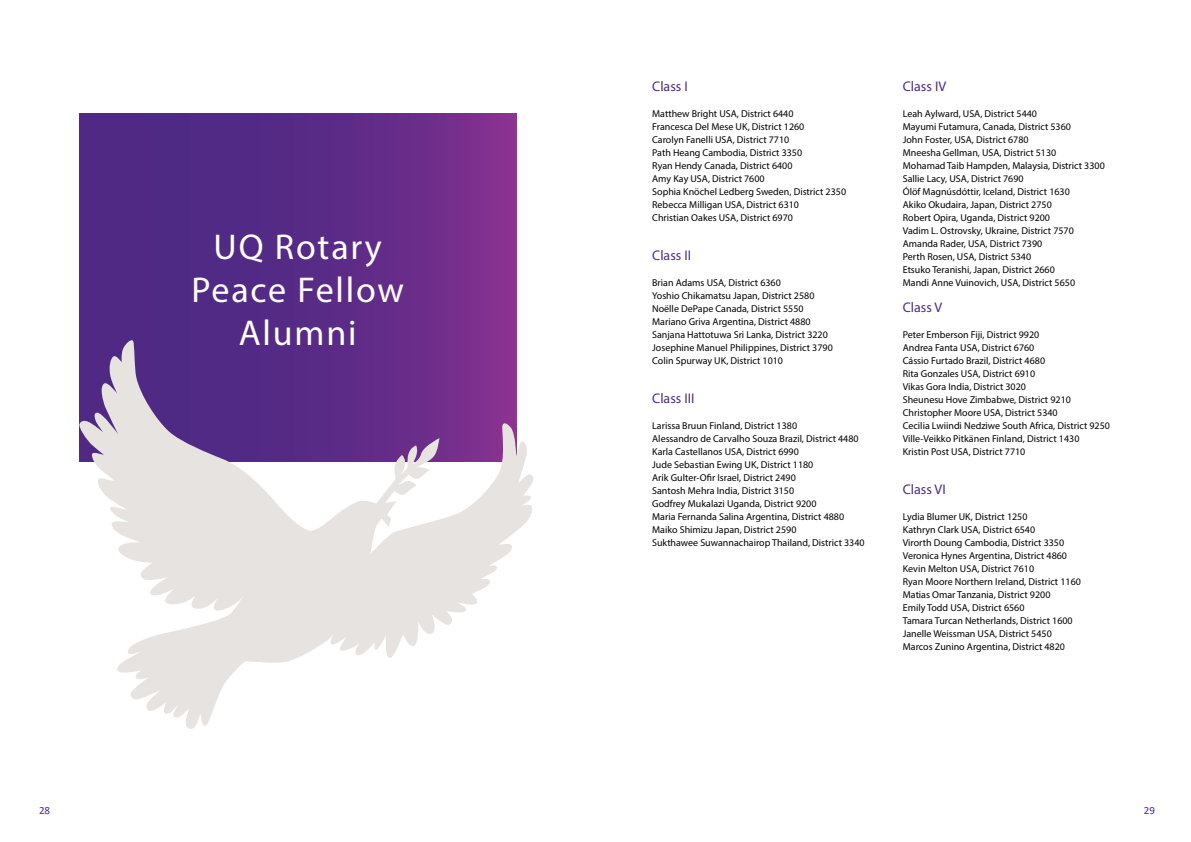
<style>
.page{position:relative;width:1191px;height:842px;background:#fff}
.page>*{position:absolute;margin:0;border:0;box-sizing:border-box;transform-origin:0 0}
.t1{font:36px/43.2px "Myriad Pro";letter-spacing:.05em;color:#fff;text-align:center}
.t2{font:14px "Myriad Pro";color:#4f2a84}
.t3{font:11px "Calibri";color:#4f2a84}
.t4{font:10px/13px "Myriad Pro";color:#000}
</style>
<div class="page">
<svg style="left:79px;top:113px;width:437px;height:225px;background:#5e2b87"></svg>
<svg style="left:79px;top:338px;width:455px;height:391px"></svg>
<h1 class="t1" style="left:191px;top:225px;width:214px">UQ Rotary<br>Peace Fellow<br>Alumni</h1>
<h2 class="t2" style="left:652px;top:77px;width:37px">Class I</h2>
<p class="t4" style="left:652px;top:107px;width:195px">Matthew Bright USA, District 6440<br>Francesca Del Mese UK, District 1260<br>Carolyn Fanelli USA, District 7710<br>Path Heang Cambodia, District 3350<br>Ryan Hendy Canada, District 6400<br>Amy Kay USA, District 7600<br>Sophia Knöchel Ledberg Sweden, District 2350<br>Rebecca Milligan USA, District 6310<br>Christian Oakes USA, District 6970</p>
<h2 class="t2" style="left:652px;top:246px;width:40px">Class II</h2>
<p class="t4" style="left:652px;top:276px;width:182px">Brian Adams USA, District 6360<br>Yoshio Chikamatsu Japan, District 2580<br>Noëlle DePape Canada, District 5550<br>Mariano Griva Argentina, District 4880<br>Sanjana Hattotuwa Sri Lanka, District 3220<br>Josephine Manuel Philippines, District 3790<br>Colin Spurway UK, District 1010</p>
<h2 class="t2" style="left:652px;top:389px;width:44px">Class III</h2>
<p class="t4" style="left:652px;top:419px;width:214px">Larissa Bruun Finland, District 1380<br>Alessandro de Carvalho Souza Brazil, District 4480<br>Karla Castellanos USA, District 6990<br>Jude Sebastian Ewing UK, District 1180<br>Arik Gulter-Ofir Israel, District 2490<br>Santosh Mehra India, District 3150<br>Godfrey Mukalazi Uganda, District 9200<br>Maria Fernanda Salina Argentina, District 4880<br>Maiko Shimizu Japan, District 2590<br>Sukthawee Suwannachairop Thailand, District 3340</p>
<h2 class="t2" style="left:902px;top:77px;width:45px">Class IV</h2>
<p class="t4" style="left:902px;top:107px;width:203px">Leah Aylward, USA, District 5440<br>Mayumi Futamura, Canada, District 5360<br>John Foster, USA, District 6780<br>Mneesha Gellman, USA, District 5130<br>Mohamad Taib Hampden, Malaysia, District 3300<br>Sallie Lacy, USA, District 7690<br>Ólöf Magnúsdóttir, Iceland, District 1630<br>Akiko Okudaira, Japan, District 2750<br>Robert Opira, Uganda, District 9200<br>Vadim L. Ostrovsky, Ukraine, District 7570<br>Amanda Rader, USA, District 7390<br>Perth Rosen, USA, District 5340<br>Etsuko Teranishi, Japan, District 2660<br>Mandi Anne Vuinovich, USA, District 5650</p>
<h2 class="t2" style="left:902px;top:298px;width:41px">Class V</h2>
<p class="t4" style="left:902px;top:328px;width:209px">Peter Emberson Fiji, District 9920<br>Andrea Fanta USA, District 6760<br>Cássio Furtado Brazil, District 4680<br>Rita Gonzales USA, District 6910<br>Vikas Gora India, District 3020<br>Sheunesu Hove Zimbabwe, District 9210<br>Christopher Moore USA, District 5340<br>Cecilia Lwiindi Nedziwe South Africa, District 9250<br>Ville-Veikko Pitkänen Finland, District 1430<br>Kristin Post USA, District 7710</p>
<h2 class="t2" style="left:902px;top:480px;width:44px">Class VI</h2>
<p class="t4" style="left:902px;top:510px;width:180px">Lydia Blumer UK, District 1250<br>Kathryn Clark USA, District 6540<br>Virorth Doung Cambodia, District 3350<br>Veronica Hynes Argentina, District 4860<br>Kevin Melton USA, District 7610<br>Ryan Moore Northern Ireland, District 1160<br>Matias Omar Tanzania, District 9200<br>Emily Todd USA, District 6560<br>Tamara Turcan Netherlands, District 1600<br>Janelle Weissman USA, District 5450<br>Marcos Zunino Argentina, District 4820</p>
<p class="t3" style="left:39px;top:803px;width:13px">28</p>
<p class="t3" style="left:1143px;top:803px;width:13px">29</p>
</div>
